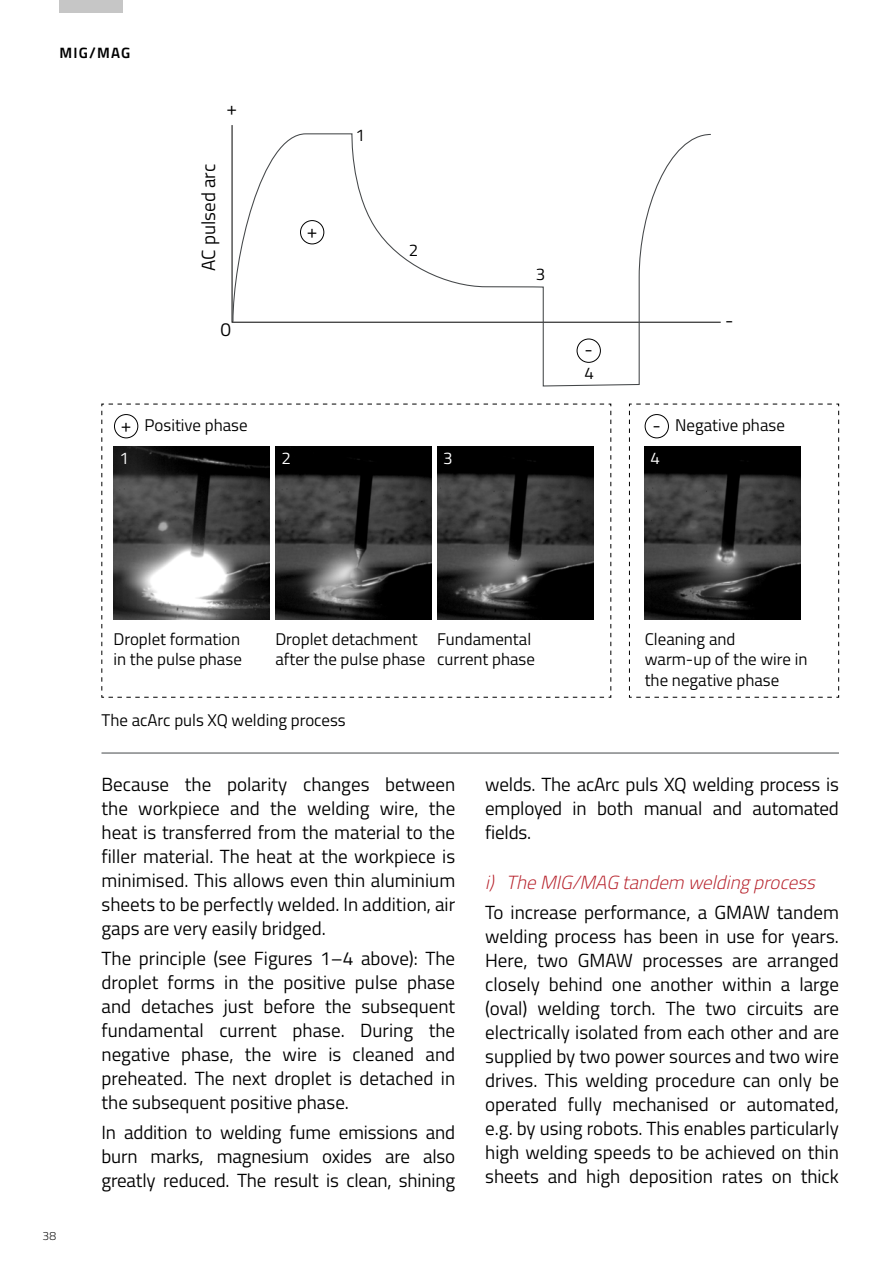
<style>
.page{position:relative;width:893px;height:1263px;background:#fff}
.page>*{position:absolute;margin:0;border:0;box-sizing:border-box;transform-origin:0 0}
.t1{font:19.05px/24px "Titillium Text";color:#000;text-align:justify}
.t2{font:italic 300 19.05px "Titillium Text";color:#b61f29}
.t3{font:16.95px/20.2px "Titillium Text";color:#000}
.t4{font:16.95px "Titillium Text";color:#fff}
.t5{font:700 15px "Titillium Text";letter-spacing:.08em;color:#000}
.t6{font:300 12px "Titillium Text";color:#000}
.s1{font-size:19.05px}
</style>
<div class="page">
<div style="left:60px;top:0;width:63px;height:13px;background:#c6c6c6"></div>
<svg style="left:232px;top:133px;width:480px;height:254px"></svg>
<div style="left:300px;top:220px;width:24px;height:24px;border:1px solid #000;border-radius:50%"></div>
<div style="left:577px;top:339px;width:24px;height:24px;border:1px solid #000;border-radius:50%"></div>
<svg style="left:101px;top:403px;width:510px;height:295px"></svg>
<div style="left:114px;top:414px;width:24px;height:24px;border:1px solid #000;border-radius:50%"></div>
<svg style="left:629px;top:403px;width:210px;height:295px"></svg>
<div style="left:645px;top:414px;width:24px;height:24px;border:1px solid #000;border-radius:50%"></div>
<hr style="left:101px;top:753px;width:738px;height:1px;background:#444749">
<p class="t5" style="left:60px;top:41px;width:72px">MIG/MAG</p>
<p class="t1" style="left:226px;top:95px;width:12px">+</p>
<p class="t1" style="left:196px;top:271px;width:108px;rotate:-90deg">AC pulsed arc</p>
<p class="t1" style="left:220px;top:316px;width:12px">0</p>
<p class="t3" style="left:121px;top:414px;width:128px"><span class="s1">+</span> Positive phase</p>
<p class="t1" style="left:307px;top:218px;width:12px">+</p>
<p class="t3" style="left:355px;top:124px;width:11px">1</p>
<p class="t3" style="left:409px;top:239px;width:11px">2</p>
<p class="t3" style="left:536px;top:263px;width:11px">3</p>
<p class="t1" style="left:584px;top:336px;width:10px">-</p>
<p class="t3" style="left:584px;top:362px;width:11px">4</p>
<p class="t1" style="left:725px;top:308px;width:10px">-</p>
<p class="t3" style="left:653px;top:414px;width:134px"><span class="s1">-</span> Negative phase</p>
<p class="t4" style="left:119px;top:445px;width:11px">1</p>
<p class="t4" style="left:281px;top:445px;width:11px">2</p>
<p class="t4" style="left:443px;top:445px;width:11px">3</p>
<p class="t4" style="left:650px;top:445px;width:11px">4</p>
<p class="t3" style="left:113px;top:628px;width:130px">Droplet formation in the pulse phase</p>
<p class="t3" style="left:275px;top:628px;width:151px">Droplet detachment after the pulse phase</p>
<p class="t3" style="left:437px;top:628px;width:99px">Fundamental current phase</p>
<p class="t3" style="left:101px;top:709px;width:246px">The acArc puls XQ welding process</p>
<p class="t3" style="left:645px;top:628px;width:164px">Cleaning and<br>warm-up of the wire in the negative phase</p>
<p class="t6" style="left:43px;top:1227px;width:15px">38</p>
<p class="t1" style="left:101px;top:771px;width:355px">Because the polarity changes between the workpiece and the welding wire, the heat is transferred from the material to the filler material. The heat at the workpiece is minimised. This allows even thin aluminium sheets to be perfectly welded. In addition, air gaps are very easily bridged.</p>
<p class="t1" style="left:101px;top:945px;width:355px">The principle (see Figures 1–4 above): The droplet forms in the positive pulse phase and detaches just before the subsequent fundamental current phase. During the negative phase, the wire is cleaned and preheated. The next droplet is detached in the subsequent positive phase.</p>
<p class="t1" style="left:101px;top:1119px;width:355px">In addition to welding fume emissions and burn marks, magnesium oxides are also greatly reduced. The result is clean, shining</p>
<p class="t1" style="left:485px;top:771px;width:355px">welds. The acArc puls XQ welding process is employed in both manual and automated fields.</p>
<p class="t2" style="left:485px;top:868px;width:337px">i) TheMIG/MAG tandem weldingprocess</p>
<p class="t1" style="left:485px;top:899px;width:355px">To increase performance, a GMAW tandem welding process has been in use for years.<br>Here, two GMAW processes are arranged closely behind one another within a large (oval) welding torch. The two circuits are electrically isolated from each other and are supplied by two power sources and two wire drives. This welding procedure can only be operated fully mechanised or automated, e.g. by using robots. This enables particularly high welding speeds to be achieved on thin sheets and high deposition rates on thick</p>
</div>
